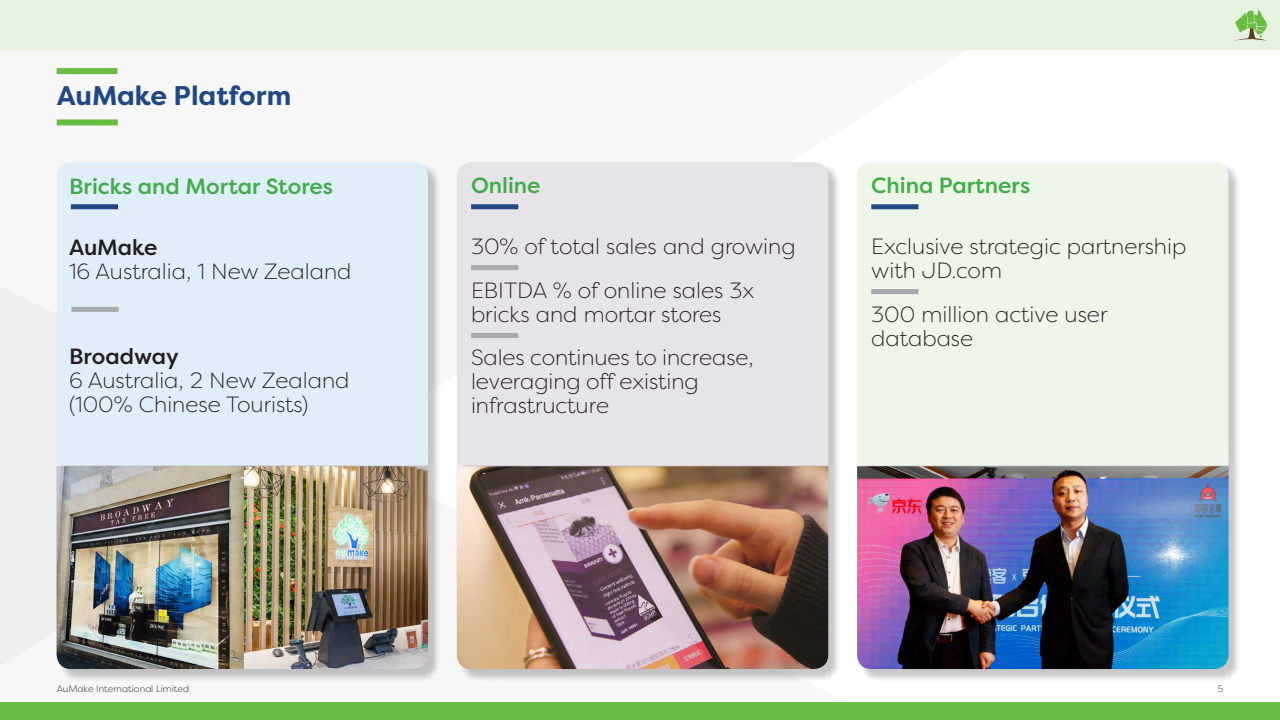
<style>
.page{position:relative;width:1280px;height:720px;background:#fff}
.page>*{position:absolute;margin:0;border:0;box-sizing:border-box;transform-origin:0 0}
.HEADING_WITH_RULES{font:700 27px "Filson Pro";color:#214884}
.LG_TEXT_NO_RULE_BELO{font:300 22px/24px "Filson Pro";color:#231f20}
.LG_TEXT_NO_RULE_BELO-2{font:500 22px "Filson Pro";color:#41ad49}
.t1{font:300 9.2px "Filson Pro";letter-spacing:.005em;color:#231f20}
.s1{font-weight:500}
</style>
<div class="page">
<div style="left:0;top:204px;width:457px;height:462px;background:#efefef"></div>
<div style="left:57px;top:119px;width:61px;height:6px;background:#69bd45"></div>
<div style="left:57px;top:68px;width:60px;height:6px;background:#69bd45"></div>
<div style="left:58px;top:163px;width:383px;height:518px;background:#231f20;opacity:.25"></div>
<img style="left:57px;top:466px;width:371px;height:203px">
<div style="left:57px;top:162px;width:371px;height:304px;background:#dfeef9"></div>
<div style="left:71px;top:204px;width:47px;height:5px;background:#214884"></div>
<div style="left:71px;top:307px;width:48px;height:5px;background:#a7a9ac"></div>
<div style="left:458px;top:163px;width:383px;height:518px;background:#231f20;opacity:.25"></div>
<img style="left:457px;top:466px;width:371px;height:203px">
<div style="left:457px;top:162px;width:371px;height:304px;background:#e6e3e9"></div>
<div style="left:471px;top:204px;width:47px;height:5px;background:#214884"></div>
<div style="left:471px;top:265px;width:47px;height:5px;background:#a7a9ac"></div>
<div style="left:471px;top:333px;width:47px;height:5px;background:#a7a9ac"></div>
<div style="left:858px;top:163px;width:383px;height:518px;background:#231f20;opacity:.25"></div>
<img style="left:857px;top:466px;width:371px;height:203px">
<div style="left:857px;top:162px;width:371px;height:304px;background:#edf6e8"></div>
<div style="left:871px;top:204px;width:47px;height:5px;background:#214884"></div>
<div style="left:871px;top:289px;width:47px;height:5px;background:#a7a9ac"></div>
<div style="left:0;top:0;width:1280px;height:50px;background:#e7f2de"></div>
<svg style="left:1234px;top:9px;width:33px;height:32px"></svg>
<div style="left:0;top:702px;width:1280px;height:18px;background:#69bd45"></div>
<p class="HEADING_WITH_RULES" style="left:57px;top:79px;width:236px">AuMake Platform</p>
<p class="LG_TEXT_NO_RULE_BELO-2" style="left:69px;top:171px;width:266px">Bricks and Mortar Stores</p>
<p class="LG_TEXT_NO_RULE_BELO" style="left:69px;top:235px;width:284px"><span class="s1">AuMake<br></span>16 Australia, 1 New Zealand</p>
<p class="LG_TEXT_NO_RULE_BELO" style="left:69px;top:346px;width:282px"><span class="s1">Broadway<br></span>6 Australia, 2 New Zealand (100% Chinese Tourists)</p>
<p class="LG_TEXT_NO_RULE_BELO-2" style="left:471px;top:170px;width:71px">Online</p>
<p class="LG_TEXT_NO_RULE_BELO" style="left:471px;top:224px;width:326px;line-height:43.8px">30% of total sales and growing<br>EBITDA % of online sales 3x</p>
<p class="LG_TEXT_NO_RULE_BELO" style="left:471px;top:292px;width:284px;line-height:43.8px">bricks and mortar stores<br>Sales continues to increase,</p>
<p class="LG_TEXT_NO_RULE_BELO" style="left:471px;top:369px;width:229px">leveraging off existing infrastructure</p>
<p class="LG_TEXT_NO_RULE_BELO-2" style="left:871px;top:170px;width:160px">China Partners</p>
<p class="LG_TEXT_NO_RULE_BELO" style="left:871px;top:234px;width:317px">Exclusive strategic partnership with JD.com</p>
<p class="LG_TEXT_NO_RULE_BELO" style="left:871px;top:301px;width:238px">300 million active user database</p>
<p class="t1" style="left:57px;top:683px;width:134px">AuMake International Limited</p>
<p class="t1" style="left:1218px;top:683px;width:7px">5</p>
</div>
